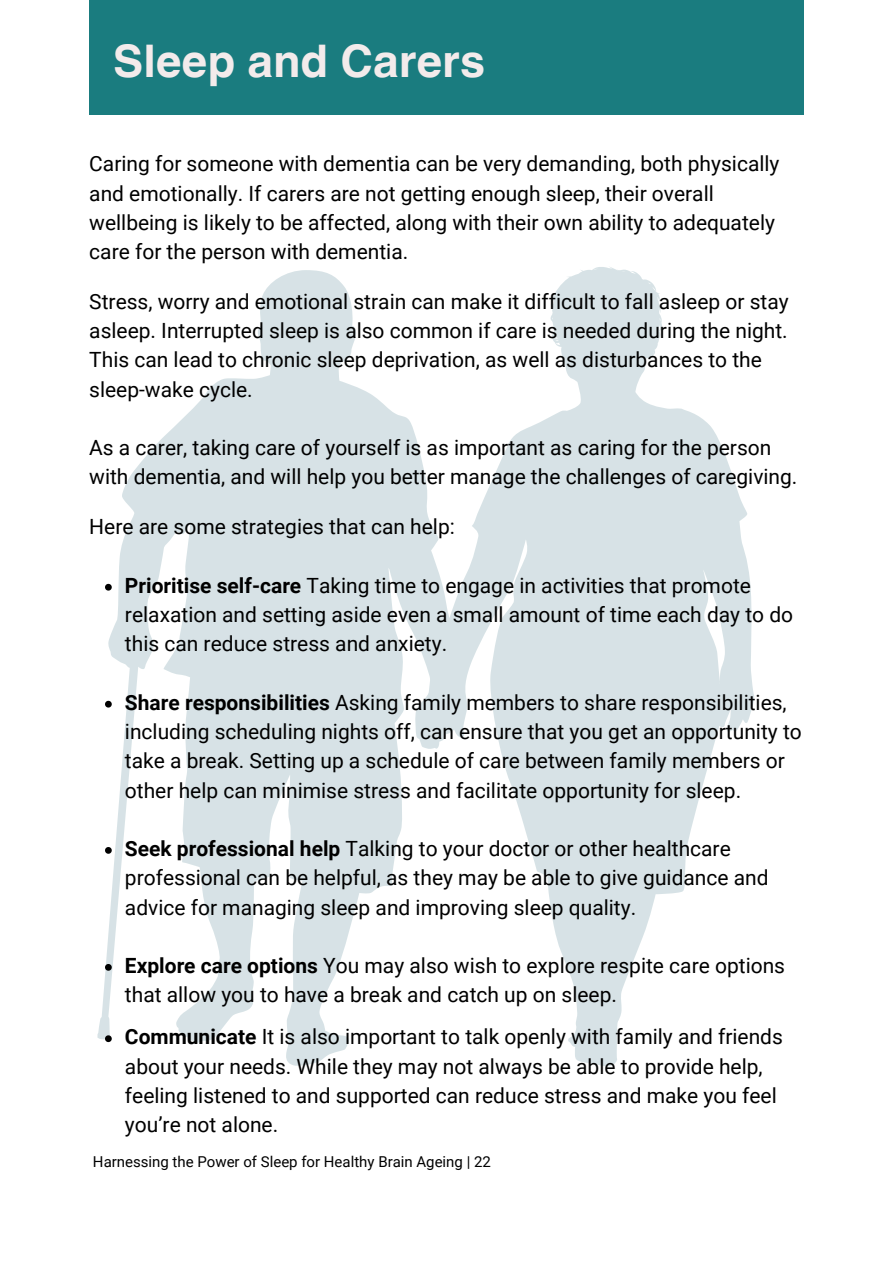
<style>
.page{position:relative;width:893px;height:1264px;background:#fff}
.page>*{position:absolute;margin:0;border:0;box-sizing:border-box;transform-origin:0 0}
.t1{font:700 45px "Helvetica World";color:#f3ebeb}
.t2{font:21px/29.2px "Roboto";color:#000}
.t3{font:15px "Roboto";color:#000}
.s1{font-weight:700}
</style>
<div class="page">
<div style="left:89px;top:0;width:714px;height:115px;background:#1a7c7f"></div>
<svg style="left:97px;top:267px;width:657px;height:800px;fill:#d7e2e6"></svg>
<svg style="left:105px;top:584px;width:7px;height:6px"></svg>
<svg style="left:105px;top:700px;width:7px;height:7px"></svg>
<svg style="left:105px;top:847px;width:7px;height:6px"></svg>
<svg style="left:105px;top:964px;width:7px;height:6px"></svg>
<svg style="left:105px;top:1035px;width:7px;height:7px"></svg>
<p class="t1" style="left:113px;top:24px;width:373px">Sleep and Carers</p>
<p class="t2" style="left:89px;top:149px;width:691px">Caring for someone with dementia can be very demanding, both physically and emotionally. If carers are not getting enough sleep, their overall wellbeing is likely to be affected, along with their own ability to adequately care for the person with dementia.</p>
<p class="t2" style="left:89px;top:287px;width:701px">Stress, worry and emotional strain can make it difficult to fall asleep or stay asleep. Interrupted sleep is also common if care is needed during the night.<br>This can lead to chronic sleep deprivation, as well as disturbances to the sleep-wake cycle.</p>
<p class="t2" style="left:89px;top:433px;width:709px">As a carer, taking care of yourself is as important as caring for the person with dementia, and will help you better manage the challenges of caregiving.</p>
<p class="t2" style="left:89px;top:512px;width:367px">Here are some strategies that can help:</p>
<p class="t2" style="left:125px;top:571px;width:669px"><span class="s1">Prioritise self-care</span> Taking time to engage in activities that promote relaxation and setting aside even a small amount of time each day to do this can reduce stress and anxiety.</p>
<p class="t2" style="left:125px;top:688px;width:678px"><span class="s1">Share responsibilities</span> Asking family members to share responsibilities, including scheduling nights off, can ensure that you get an opportunity to take a break. Setting up a schedule of care between family members or other help can minimise stress and facilitate opportunity for sleep.</p>
<p class="t2" style="left:125px;top:834px;width:645px"><span class="s1">Seek professional help</span> Talking to your doctor or other healthcare professional can be helpful, as they may be able to give guidance and advice for managing sleep and improving sleep quality.</p>
<p class="t2" style="left:125px;top:951px;width:661px"><span class="s1">Explore care options</span> You may also wish to explore respite care options that allow you to have a break and catch up on sleep.</p>
<p class="t2" style="left:125px;top:1022px;width:659px"><span class="s1">Communicate</span> It is also important to talk openly with family and friends about your needs. While they may not always be able to provide help, feeling listened to and supported can reduce stress and make you feel you’re not alone.</p>
<p class="t3" style="left:93px;top:1152px;width:399px">Harnessing the Power of Sleep for Healthy Brain Ageing | 22</p>
</div>
